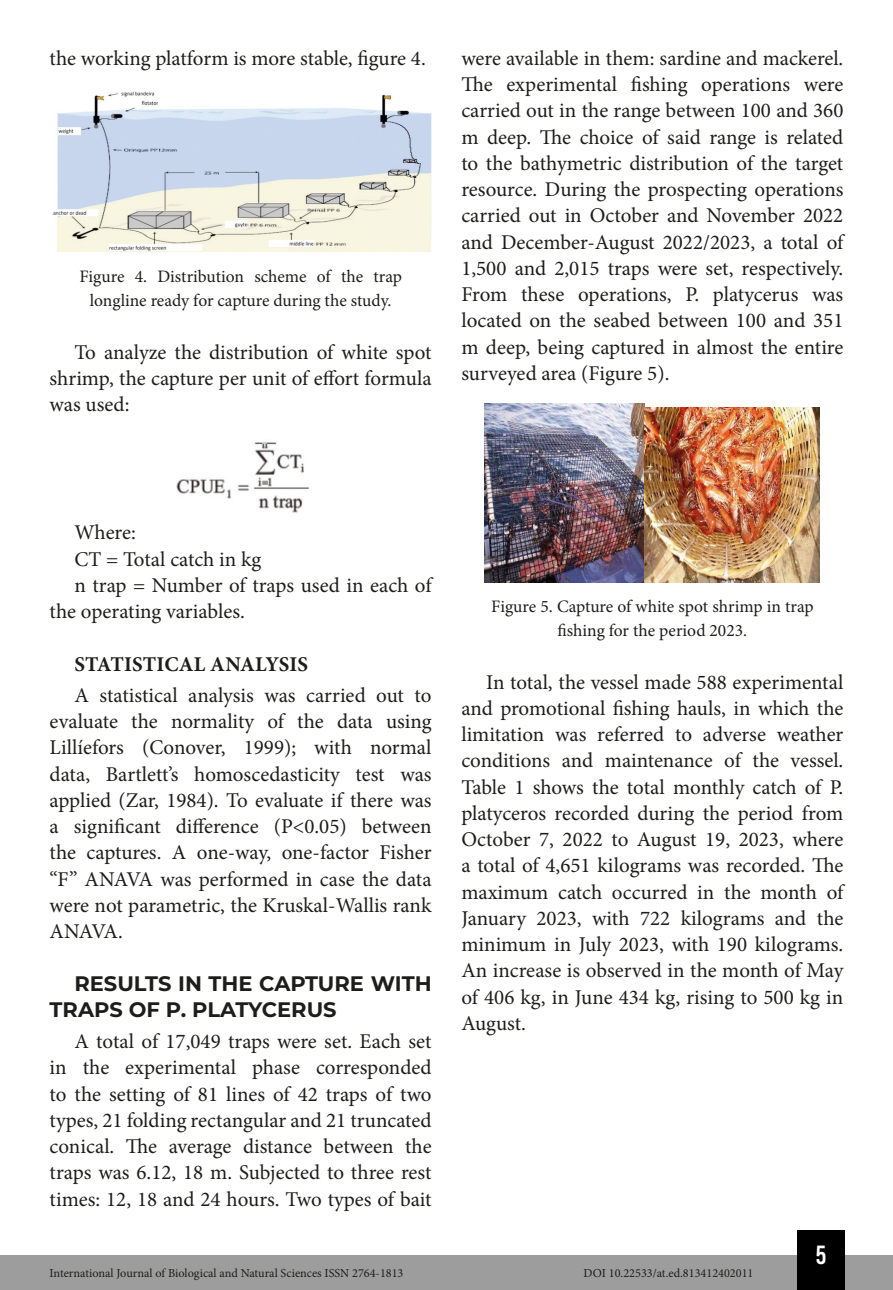
<style>
.page{position:relative;width:893px;height:1290px;background:#fff}
.page>*{position:absolute;margin:0;border:0;box-sizing:border-box;transform-origin:0 0}
.t1{font:26.25px "Bebas Kai";color:#fff}
.t2{font:21px/26.2px "Minion Pro";color:#1d1d1b;text-align:justify}
.t3{font:700 21px/26.2px "Montserrat";color:#1d1d1b}
.t4{font:700 21px "Minion Pro";color:#1d1d1b}
.t5{font:17.5px/24.5px "Minion Pro";color:#1d1d1b;text-align:center}
.t6{font:12.25px "Minion Pro";color:#1d1d1b}
</style>
<div class="page">
<div style="left:0;top:1255px;width:893px;height:35px;background:#9d9d9d"></div>
<div style="left:797px;top:1230px;width:48px;height:60px;background:#000"></div>
<img style="left:52px;top:91px;width:380px;height:161px">
<img style="left:176px;top:441px;width:134px;height:72px">
<img style="left:485px;top:403px;width:160px;height:179px">
<img style="left:645px;top:408px;width:175px;height:174px">
<p class="t2" style="left:50px;top:45px;width:378px">the working platform is more stable, figure 4.</p>
<p class="t5" style="left:79px;top:264px;width:324px">Figure 4. Distribution scheme of the trap longline ready for capture during the study.</p>
<p class="t2" style="left:50px;top:339px;width:383px;text-indent:25px">To analyze the distribution of white spot shrimp, the capture per unit of effort formula was used:</p>
<p class="t2" style="left:461px;top:45px;width:384px">were available in them: sardine and mackerel.<br>The experimental fishing operations were carried out in the range between 100 and 360 m deep. The choice of said range is related to the bathymetric distribution of the target resource. During the prospecting operations carried out in October and November 2022 and December-August 2022/2023, a total of 1,500 and 2,015 traps were set, respectively.<br>From these operations, P. platycerus was located on the seabed between 100 and 351 m deep, being captured in almost the entire surveyed area (Figure 5).</p>
<p class="t2" style="left:74px;top:520px;width:63px">Where:</p>
<p class="t2" style="left:74px;top:546px;width:188px">CT = Total catch in kg</p>
<p class="t2" style="left:74px;top:572px;width:359px">n trap = Number of traps used in each of</p>
<p class="t2" style="left:50px;top:598px;width:197px">the operating variables.</p>
<p class="t4" style="left:75px;top:649px;width:235px">STATISTICAL ANALYSIS</p>
<p class="t2" style="left:50px;top:682px;width:383px;text-indent:25px">A statistical analysis was carried out to evaluate the normality of the data using Lillíefors (Conover, 1999); with normal data, Bartlett’s homoscedasticity test was applied (Zar, 1984). To evaluate if there was a significant difference (P&lt;0.05) between the captures. A one-way, one-factor Fisher “F” ANAVA was performed in case the data were not parametric, the Kruskal-Wallis rank ANAVA.</p>
<p class="t3" style="left:50px;top:969px;width:383px;text-indent:25px">RESULTS IN THE CAPTURE WITH<br>TRAPS OF P. PLATYCERUS</p>
<p class="t2" style="left:50px;top:1028px;width:384px;text-indent:25px">A total of 17,049 traps were set. Each set in the experimental phase corresponded to the setting of 81 lines of 42 traps of two types, 21 folding rectangular and 21 truncated conical. The average distance between the traps was 6.12, 18 m. Subjected to three rest times: 12, 18 and 24 hours. Two types of bait</p>
<p class="t5" style="left:491px;top:594px;width:324px">Figure 5. Capture of white spot shrimp in trap fishing for the period 2023.</p>
<p class="t2" style="left:461px;top:669px;width:384px;text-indent:25px">In total, the vessel made 588 experimental and promotional fishing hauls, in which the limitation was referred to adverse weather conditions and maintenance of the vessel.<br>Table 1 shows the total monthly catch of P. platyceros recorded during the period from October 7, 2022 to August 19, 2023, where a total of 4,651 kilograms was recorded. The maximum catch occurred in the month of January 2023, with 722 kilograms and the minimum in July 2023, with 190 kilograms.<br>An increase is observed in the month of May of 406 kg, in June 434 kg, rising to 500 kg in August.</p>
<p class="t1" style="left:816px;top:1241px;width:12px">5</p>
<p class="t6" style="left:50px;top:1265px;width:355px">International Journal of Biological and Natural Sciences ISSN 2764-1813</p>
<p class="t6" style="left:584px;top:1265px;width:171px">DOI 10.22533/at.ed.813412402011</p>
</div>
